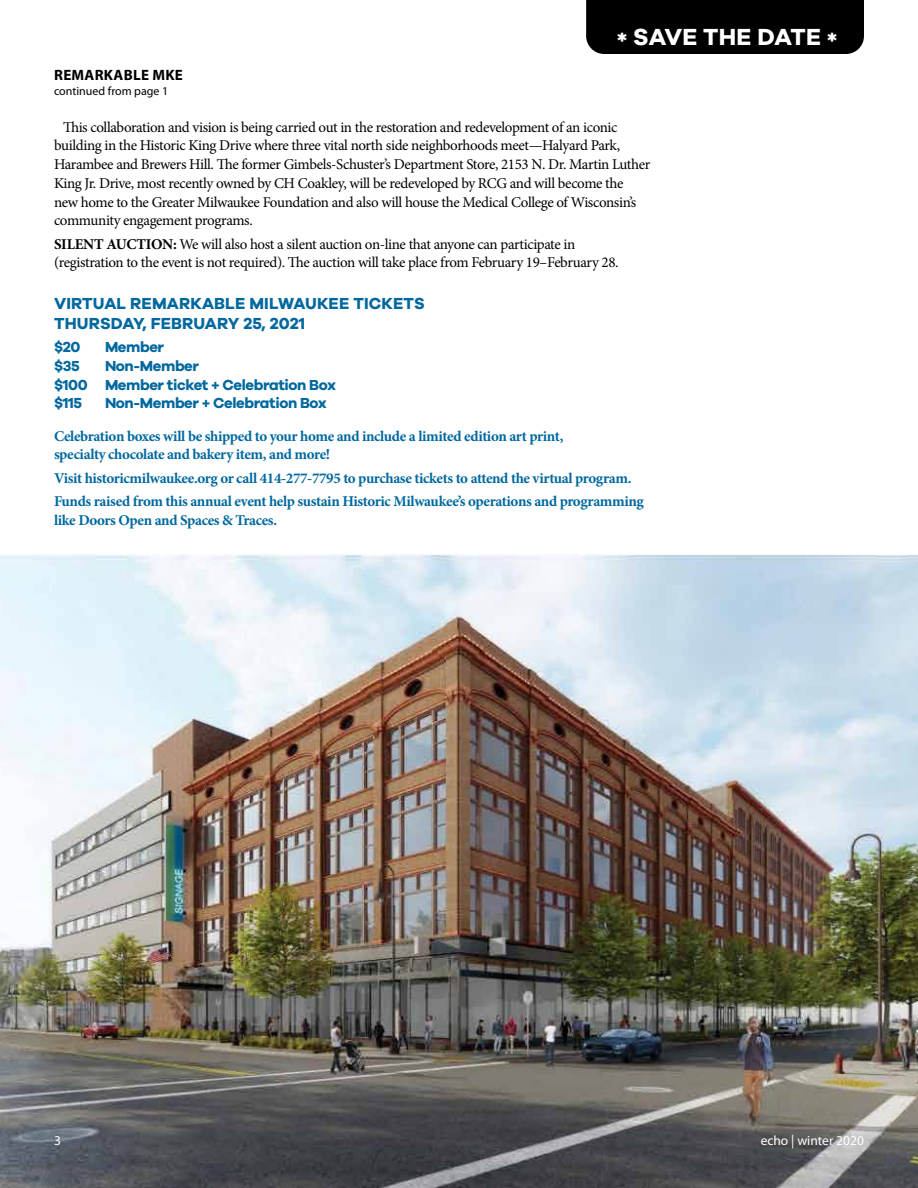
<style>
.page{position:relative;width:918px;height:1188px;background:#fff}
.page>*{position:absolute;margin:0;border:0;box-sizing:border-box;transform-origin:0 0}
.t1{font:700 24px "Galano Grotesque DEMO";letter-spacing:.005em;color:#fff}
.t2{font:700 16.5px/19.5px "Galano Grotesque DEMO";letter-spacing:.01em;color:#00689e}
.t3{font:15px/18.8px "Minion Pro";letter-spacing:-.025em;color:#000}
.t4{font:700 15px/18.8px "Minion Pro";letter-spacing:-.025em;color:#00689e}
.t5{font:700 15px/18.8px "Galano Grotesque DEMO";letter-spacing:-.025em;color:#00689e}
.t6{font:700 15px "Myriad Pro";letter-spacing:.02em;color:#000}
.t7{font:13.5px "Myriad Pro";color:#fff}
.t8{font:12px "Myriad Pro";color:#000}
.s1{font-weight:700}
.s2{color:#808285}
</style>
<div class="page">
<img style="left:0;top:554px;width:918px;height:634px">
<div style="left:586px;top:0;width:278px;height:54px;background:#000"></div>
<p class="t6" style="left:54px;top:65px;width:130px">REMARKABLE MKE</p>
<p class="t8" style="left:54px;top:84px;width:116px">continued from page 1</p>
<h1 class="t1" style="left:617px;top:27px;width:222px">* SAVE THE DATE *</h1>
<p class="t3" style="left:54px;top:117px;width:598px;text-indent:9px">This collaboration and vision is being carried out in the restoration and redevelopment of an iconic building in the Historic King Drive where three vital north side neighborhoods meet—Halyard Park, Harambee and Brewers Hill. The former Gimbels-Schuster’s Department Store, 2153 N. Dr. Martin Luther King Jr. Drive, most recently owned by CH Coakley, will be redeveloped by RCG and will become the new home to the Greater Milwaukee Foundation and also will house the Medical College of Wisconsin’s community engagement programs.</p>
<p class="t3" style="left:54px;top:234px;width:566px"><span class="s1">SILENT AUCTION:</span> We will also host a silent auction on-line that anyone can participate in (registration to the event is not required). The auction will take place from February 19–February 28.</p>
<p class="t2" style="left:54px;top:295px;width:372px">VIRTUAL REMARKABLE MILWAUKEE TICKETS<br>THURSDAY, FEBRUARY 25, 2021</p>
<p class="t5" style="left:54px;top:338px;width:28px">$20</p>
<p class="t5" style="left:105px;top:338px;width:61px">Member</p>
<p class="t5" style="left:54px;top:357px;width:27px">$35</p>
<p class="t5" style="left:54px;top:357px;width:284px;text-indent:51px">Non-Member<br>$100 Member ticket + Celebration Box $115</p>
<p class="t5" style="left:105px;top:395px;width:223px">Non-Member + Celebration Box</p>
<p class="t4" style="left:54px;top:426px;width:511px">Celebration boxes will be shipped to your home and include a limited edition art print, specialty chocolate and bakery item, and more!</p>
<p class="t4" style="left:54px;top:466px;width:591px;line-height:23.2px">Visit historicmilwaukee.org or call 414-277-7795 to purchase tickets to attend the virtual program.<br>Funds raised from this annual event help sustain Historic Milwaukee’s operations and programming</p>
<p class="t4" style="left:54px;top:510px;width:225px">like Doors Open and Spaces &amp; Traces.</p>
<p class="t7" style="left:54px;top:1132px;width:8px">3</p>
<p class="t7" style="left:761px;top:1132px;width:105px">echo | winter 2020<span class="s2">3</span></p>
</div>
